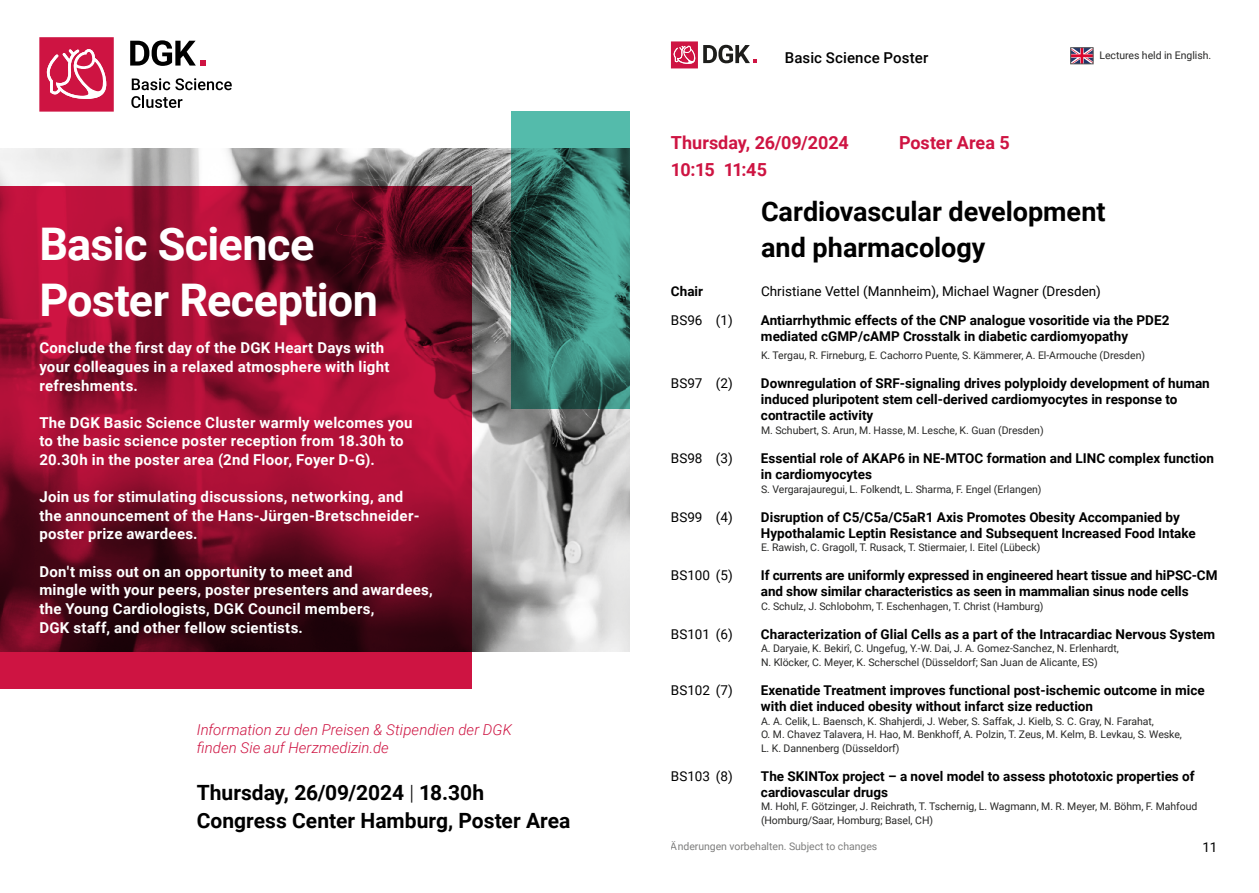
<style>
.page{position:relative;width:1259px;height:893px;background:#fff}
.page>*{position:absolute;margin:0;border:0;box-sizing:border-box;transform-origin:0 0}
.t1{font:700 45px/55.8px "Roboto";letter-spacing:-.015em;color:#fff}
.t2{font:700 27px/36px "Roboto";color:#000}
.t3{font:700 21px/27.9px "Roboto";color:#000}
.t4{font:700 18px "Roboto";color:#ce1442}
.t5{font:700 15px/18.6px "Roboto";letter-spacing:.02em;color:#fff}
.t6{font:italic 300 15px/18.6px "Roboto";letter-spacing:.005em;color:#ce1442}
.t7{font:500 15px "Roboto";letter-spacing:.005em;color:#000}
.t8{font:700 13.5px/16.2px "Roboto";color:#000}
.t9{font:13.5px "Roboto";color:#000}
.t10{font:10.5px/13.5px "Roboto";letter-spacing:-.005em;color:#282827}
.s1{font-weight:300}
</style>
<div class="page">
<svg style="left:1072px;top:50px;width:19px;height:12px"></svg>
<div style="left:1070px;top:48px;width:23px;height:16px;border:1px solid #575756"></div>
<img style="left:0;top:149px;width:629px;height:502px">
<svg style="left:511px;top:112px;width:118px;height:297px;background:#3a8176"></svg>
<svg style="left:0;top:186px;width:472px;height:502px;background:#890c2b"></svg>
<svg style="left:132px;top:78px;width:100px;height:12px"></svg>
<svg style="left:131px;top:96px;width:51px;height:12px"></svg>
<svg style="left:130px;top:40px;width:76px;height:26px"></svg>
<svg style="left:39px;top:37px;width:75px;height:75px;background:#d63d63"></svg>
<svg style="left:671px;top:41px;width:86px;height:27px"></svg>
<h1 class="t1" style="left:39px;top:215px;width:340px">Basic Science<br>Poster Reception</h1>
<p class="t5" style="left:39px;top:338px;width:352px">Conclude the first day of the DGK Heart Days with your colleagues in a relaxed atmosphere with light refreshments.</p>
<p class="t5" style="left:39px;top:413px;width:375px">The DGK Basic Science Cluster warmly welcomes you to the basic science poster reception from 18.30h to<br>20.30h in the poster area (2nd Floor, Foyer D-G).</p>
<p class="t5" style="left:39px;top:487px;width:382px">Join us for stimulating discussions, networking, and the announcement of the Hans-Jürgen-Bretschneider&shy;poster prize awardees.</p>
<p class="t5" style="left:39px;top:561px;width:395px">Don't miss out on an opportunity to meet and<br>mingle with your peers, poster presenters and awardees, the Young Cardiologists, DGK Council members,<br>DGK staff, and other fellow scientists.</p>
<p class="t6" style="left:197px;top:720px;width:317px">Information zu den Preisen &amp; Stipendien der DGK finden Sie auf Herzmedizin.de</p>
<h3 class="t3" style="left:197px;top:778px;width:375px">Thursday, 26/09/2024 <span class="s1">|</span> 18.30h<br>Congress Center Hamburg, Poster Area</h3>
<p class="t7" style="left:785px;top:47px;width:145px">Basic Science Poster</p>
<p class="t10" style="left:1099px;top:49px;width:113px">Lectures held in English.</p>
<h3 class="t4" style="left:671px;top:130px;width:179px">Thursday, 26/09/2024</h3>
<h3 class="t4" style="left:899px;top:130px;width:112px">Poster Area 5</h3>
<h3 class="t4" style="left:671px;top:157px;width:98px">10:15 11:45</h3>
<h2 class="t2" style="left:761px;top:193px;width:346px">Cardiovascular development and pharmacology</h2>
<p class="t8" style="left:671px;top:283px;width:34px">Chair</p>
<p class="t9" style="left:761px;top:282px;width:341px">Christiane Vettel (Mannheim), Michael Wagner (Dresden)</p>
<p class="t9" style="left:671px;top:311px;width:63px">BS96 (1)</p>
<p class="t8" style="left:761px;top:311px;width:410px">Antiarrhythmic effects of the CNP analogue vosoritide via the PDE2 mediated cGMP/cAMP Crosstalk in diabetic cardiomyopathy</p>
<p class="t10" style="left:761px;top:348px;width:385px">K. Tergau, R. Firneburg, E. Cachorro Puente, S. Kämmerer, A. El-Armouche (Dresden)</p>
<p class="t9" style="left:671px;top:374px;width:63px">BS97 (2)</p>
<p class="t8" style="left:761px;top:375px;width:450px">Downregulation of SRF-signaling drives polyploidy development of human induced pluripotent stem cell-derived cardiomyocytes in response to contractile activity</p>
<p class="t10" style="left:761px;top:423px;width:284px">M. Schubert, S. Arun, M. Hasse, M. Lesche, K. Guan (Dresden)</p>
<p class="t9" style="left:671px;top:449px;width:63px">BS98 (3)</p>
<p class="t8" style="left:761px;top:449px;width:454px">Essential role of AKAP6 in NE-MTOC formation and LINC complex function in cardiomyocytes</p>
<p class="t10" style="left:761px;top:482px;width:282px">S. Vergarajauregui, L. Folkendt, L. Sharma, F. Engel (Erlangen)</p>
<p class="t9" style="left:671px;top:507px;width:63px">BS99 (4)</p>
<p class="t8" style="left:761px;top:508px;width:436px">Disruption of C5/C5a/C5aR1 Axis Promotes Obesity Accompanied by<br>Hypothalamic Leptin Resistance and Subsequent Increased Food Intake</p>
<p class="t10" style="left:761px;top:540px;width:281px">E. Rawish, C. Gragoll, T. Rusack, T. Stiermaier, I. Eitel (Lübeck)</p>
<p class="t9" style="left:671px;top:566px;width:63px">BS100 (5)</p>
<p class="t8" style="left:761px;top:567px;width:458px">If currents are uniformly expressed in engineered heart tissue and hiPSC-CM and show similar characteristics as seen in mammalian sinus node cells</p>
<p class="t10" style="left:761px;top:599px;width:284px">C. Schulz, J. Schlobohm, T. Eschenhagen, T. Christ (Hamburg)</p>
<p class="t9" style="left:671px;top:625px;width:63px">BS101 (6)</p>
<p class="t8" style="left:761px;top:625px;width:456px">Characterization of Glial Cells as a part of the Intracardiac Nervous System</p>
<p class="t10" style="left:761px;top:641px;width:359px">A. Daryaie, K. Bekirî, C. Ungefug, Y.-W. Dai, J. A. Gomez-Sanchez, N. Erlenhardt,<br>N. Klöcker, C. Meyer, K. Scherschel (Düsseldorf; San Juan de Alicante, ES)</p>
<p class="t9" style="left:671px;top:681px;width:63px">BS102 (7)</p>
<p class="t8" style="left:761px;top:681px;width:445px">Exenatide Treatment improves functional post-ischemic outcome in mice with diet induced obesity without infarct size reduction</p>
<p class="t10" style="left:761px;top:714px;width:422px">A. A. Celik, L. Baensch, K. Shahjerdi, J. Weber, S. Saffak, J. Kielb, S. C. Gray, N. Farahat,<br>O. M. Chavez Talavera, H. Hao, M. Benkhoff, A. Polzin, T. Zeus, M. Kelm, B. Levkau, S. Weske,<br>L. K. Dannenberg (Düsseldorf)</p>
<p class="t9" style="left:671px;top:766px;width:63px">BS103 (8)</p>
<p class="t8" style="left:761px;top:767px;width:435px">The SKINTox project – a novel model to assess phototoxic properties of cardiovascular drugs</p>
<p class="t10" style="left:761px;top:799px;width:438px">M. Hohl, F. Götzinger, J. Reichrath, T. Tschernig, L. Wagmann, M. R. Meyer, M. Böhm, F. Mahfoud (Homburg/Saar, Homburg; Basel, CH)</p>
<p class="t10" style="left:671px;top:839px;width:208px">Änderungen vorbehalten. Subject to changes</p>
<p class="t9" style="left:1202px;top:837px;width:17px">11</p>
</div>
